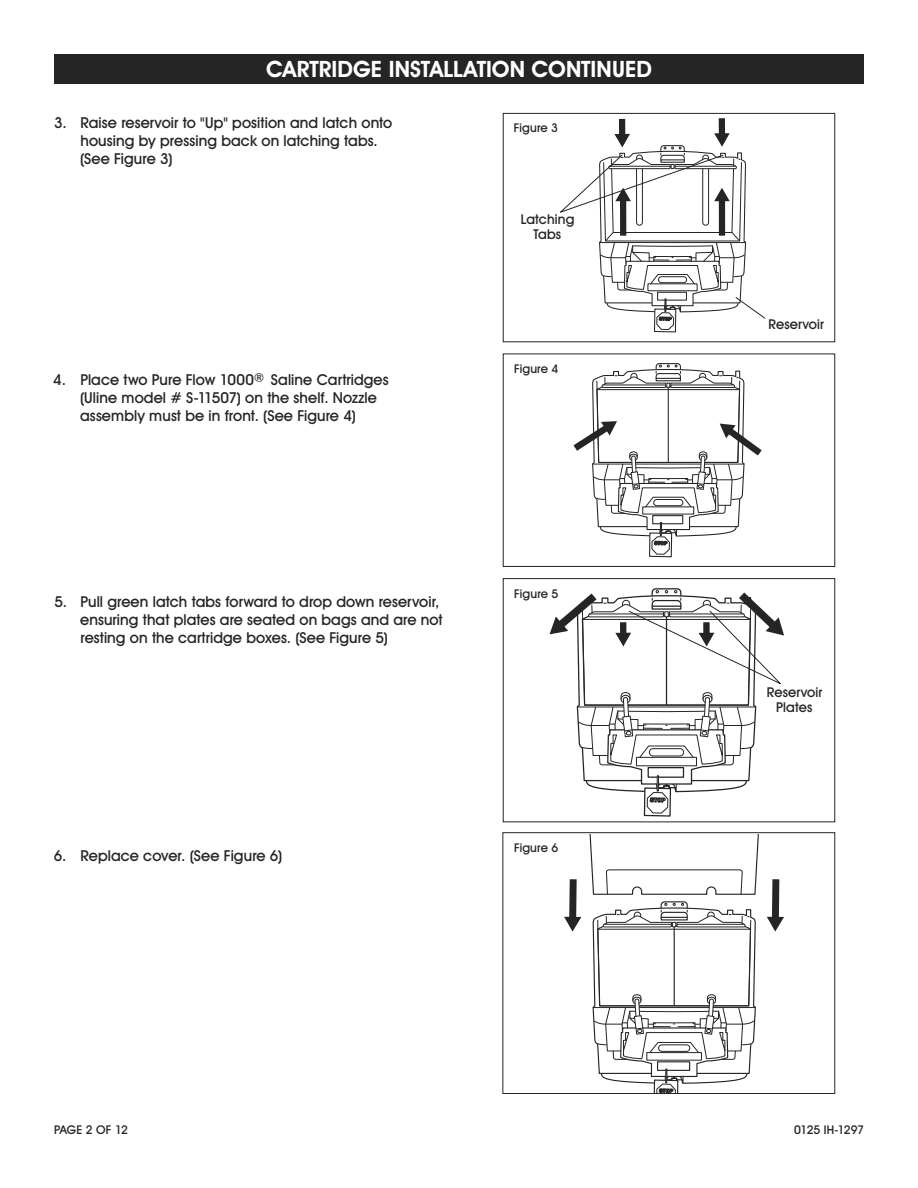
<style>
.page{position:relative;width:918px;height:1188px;background:#fff}
.page>*{position:absolute;margin:0;border:0;box-sizing:border-box;transform-origin:0 0}
.t1{font:700 22.5px "Uline Two Knine";letter-spacing:.005em;color:#fff}
.t2{font:15px/18px "Uline Two Knine";letter-spacing:.005em;color:#252525}
.t3{font:13.5px/15px "Uline Two Knine";letter-spacing:.01em;color:#252525;text-align:center}
.t4{font:12px "Uline Two Knine";color:#252525}
.t5{font:12px "Uline Two Knine";letter-spacing:-.035em;color:#252525}
</style>
<div class="page">
<div style="left:54px;top:54px;width:810px;height:30px;background:#252525"></div>
<div style="left:619px;top:119px;width:6px;height:17px;background:#252525"></div>
<div style="left:719px;top:118px;width:6px;height:18px;background:#252525"></div>
<div style="left:503px;top:113px;width:332px;height:229px;border:1px solid #252525"></div>
<svg style="left:573px;top:363px;width:189px;height:195px"></svg>
<div style="left:503px;top:354px;width:332px;height:213px;border:1px solid #252525"></div>
<div style="left:503px;top:578px;width:332px;height:244px;border:1px solid #252525"></div>
<svg style="left:589px;top:834px;width:170px;height:61px"></svg>
<svg style="left:592px;top:901px;width:164px;height:191px"></svg>
<svg style="left:564px;top:879px;width:17px;height:53px"></svg>
<svg style="left:767px;top:879px;width:17px;height:53px"></svg>
<div style="left:502px;top:832px;width:333px;height:262px;border:1px solid #252525"></div>
<svg style="left:560px;top:133px;width:206px;height:200px"></svg>
<svg style="left:550px;top:588px;width:234px;height:229px"></svg>
<h1 class="t1" style="left:266px;top:56px;width:387px">CARTRIDGE INSTALLATION CONTINUED</h1>
<p class="t2" style="left:80px;top:114px;width:314px;text-indent:-26px">3. Raise reservoir to "Up" position and latch onto housing by pressing back on latching tabs. (See Figure 3)</p>
<p class="t2" style="left:80px;top:370px;width:310px;text-indent:-27px">4. Place two Pure Flow 1000® Saline Cartridges (Uline model # S-11507) on the shelf. Nozzle assembly must be in front. (See Figure 4)</p>
<p class="t2" style="left:80px;top:593px;width:364px;text-indent:-26px">5. Pull green latch tabs forward to drop down reservoir, ensuring that plates are seated on bags and are not resting on the cartridge boxes. (See Figure 5)</p>
<p class="t4" style="left:514px;top:121px;width:46px">Figure 3</p>
<p class="t3" style="left:521px;top:211px;width:55px">Latching<br>Tabs</p>
<p class="t4" style="left:514px;top:361px;width:46px">Figure 4</p>
<p class="t4" style="left:514px;top:586px;width:46px">Figure 5</p>
<p class="t2" style="left:54px;top:847px;width:230px">6. Replace cover. (See Figure 6)</p>
<p class="t4" style="left:514px;top:840px;width:46px">Figure 6</p>
<p class="t3" style="left:768px;top:317px;width:57px">Reservoir</p>
<p class="t3" style="left:767px;top:684px;width:57px">Reservoir<br>Plates</p>
<p class="t4" style="left:54px;top:1122px;width:75px">PAGE 2 OF 12</p>
<p class="t5" style="left:794px;top:1122px;width:71px">0125 IH-1297</p>
</div>
